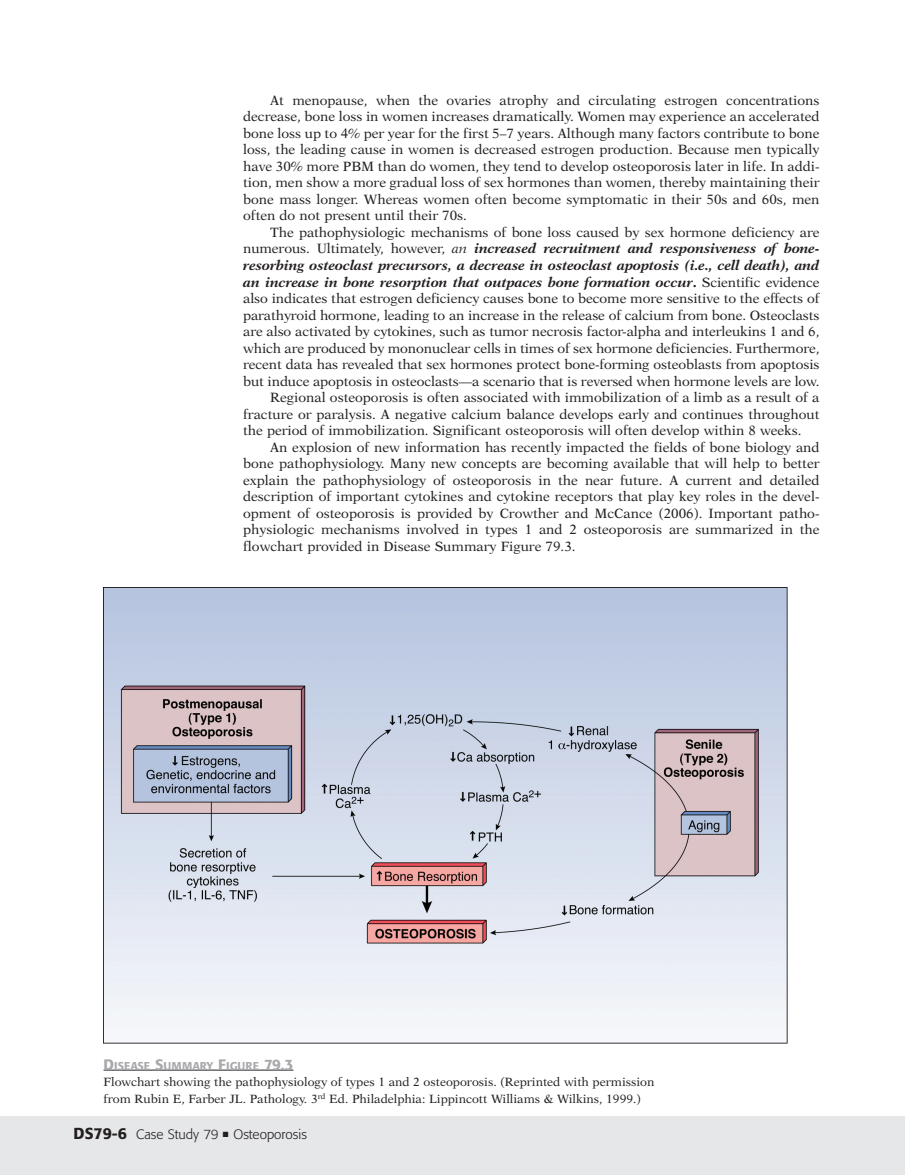
<style>
.page{position:relative;width:905px;height:1175px;background:#fff}
.page>*{position:absolute;margin:0;border:0;box-sizing:border-box;transform-origin:0 0}
.t1{font:13.5px/16.5px "New Aster";color:#231f20;text-align:justify}
.t2{font:italic 700 13.5px "New Aster";letter-spacing:-.005em;color:#231f20}
.t3{font:300 13.5px "Formata";color:#231f20}
.t4{font:12px/16.5px "New Aster";color:#231f20}
.t5{font:500 11.25px "Formata";color:#a8a9ad}
.s1{font-weight:400;font-style:normal}
.s2{font-weight:400}
.s3{font-style:normal}
.s4{font-size:15px}
.s5{font-weight:500;font-size:15.75px}
</style>
<div class="page">
<svg style="left:0;top:587px;width:904px;height:587px"></svg>
<p class="t1" style="left:243px;top:93px;width:578px;text-indent:27px">At menopause, when the ovaries atrophy and circulating estrogen concentrations decrease, bone loss in women increases dramatically. Women may experience an accelerated bone loss up to 4% per year for the first 5–7 years. Although many factors contribute to bone loss, the leading cause in women is decreased estrogen production. Because men typically have 30% more PBM than do women, they tend to develop osteoporosis later in life. In addi&shy;tion, men show a more gradual loss of sex hormones than women, thereby maintaining their bone mass longer. Whereas women often become symptomatic in their 50s and 60s, men often do not present until their 70s.</p>
<p class="t1" style="left:270px;top:225px;width:550px">The pathophysiologic mechanisms of bone loss caused by sex hormone deficiency are</p>
<p class="t2" style="left:243px;top:243px;width:578px"><span class="s1">numerous. Ultimately, however,</span> <span class="s2">an</span> increased recruitment and responsiveness of bone-</p>
<p class="t2" style="left:243px;top:259px;width:578px">resorbing osteoclast precursors, a decrease in osteoclast apoptosis (i.e., cell death), and</p>
<p class="t2" style="left:243px;top:276px;width:578px">an increase in bone resorption that outpaces bone formation occur<span class="s3">.</span> <span class="s1">Scientific evidence</span></p>
<p class="t1" style="left:243px;top:291px;width:577px">also indicates that estrogen deficiency causes bone to become more sensitive to the effects of</p>
<p class="t1" style="left:243px;top:307px;width:577px">parathyroid hormone, leading to an increase in the release of calcium from bone. Osteoclasts</p>
<p class="t1" style="left:243px;top:324px;width:577px">are also activated by cytokines, such as tumor necrosis factor-alpha and interleukins 1 and 6,</p>
<p class="t1" style="left:243px;top:340px;width:577px">which are produced by mononuclear cells in times of sex hormone deficiencies. Furthermore,</p>
<p class="t1" style="left:243px;top:357px;width:577px">recent data has revealed that sex hormones protect bone-forming osteoblasts from apoptosis</p>
<p class="t1" style="left:243px;top:373px;width:577px">but induce apoptosis in osteoclasts—a scenario that is reversed when hormone levels are low.</p>
<p class="t1" style="left:270px;top:390px;width:551px">Regional osteoporosis is often associated with immobilization of a limb as a result of a</p>
<p class="t1" style="left:243px;top:406px;width:578px">fracture or paralysis. A negative calcium balance develops early and continues throughout</p>
<p class="t1" style="left:243px;top:423px;width:560px">the period of immobilization. Significant osteoporosis will often develop within 8 weeks.</p>
<p class="t1" style="left:270px;top:439px;width:551px">An explosion of new information has recently impacted the fields of bone biology and</p>
<p class="t1" style="left:243px;top:456px;width:578px">bone pathophysiology. Many new concepts are becoming available that will help to better</p>
<p class="t1" style="left:243px;top:472px;width:578px">explain the pathophysiology of osteoporosis in the near future. A current and detailed</p>
<p class="t1" style="left:243px;top:489px;width:578px">description of important cytokines and cytokine receptors that play key roles in the devel-</p>
<p class="t1" style="left:243px;top:505px;width:578px">opment of osteoporosis is provided by Crowther and McCance (2006). Important patho-</p>
<p class="t1" style="left:243px;top:522px;width:578px">physiologic mechanisms involved in types 1 and 2 osteoporosis are summarized in the</p>
<p class="t1" style="left:243px;top:538px;width:334px">flowchart provided in Disease Summary Figure 79.3.</p>
<p class="t5" style="left:104px;top:1060px;width:191px"><span class="s4">D</span>ISEASE <span class="s4">S</span>UMMARY <span class="s4">F</span>IGURE <span class="s4">79.3</span></p>
<p class="t4" style="left:104px;top:1074px;width:552px">Flowchart showing the pathophysiology of types 1 and 2 osteoporosis. (Reprinted with permission from Rubin E, Farber JL. Pathology. 3<sup>rd</sup> Ed. Philadelphia: Lippincott Williams &amp; Wilkins, 1999.)</p>
<p class="t3" style="left:74px;top:1128px;width:235px"><span class="s5">DS79-6</span> Case Study 79 ■ Osteoporosis</p>
</div>
